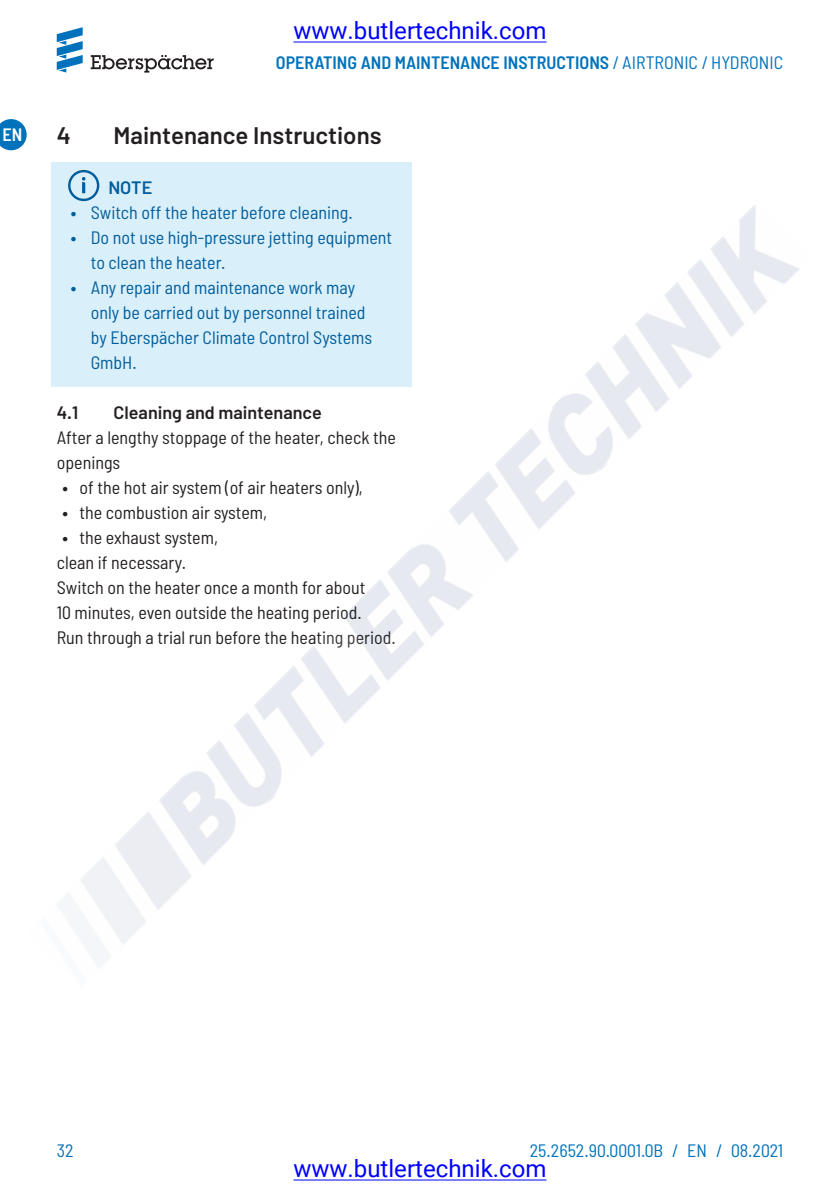
<style>
.page{position:relative;width:840px;height:1191px;background:#fff}
.page>*{position:absolute;margin:0;border:0;box-sizing:border-box;transform-origin:0 0}
.t1{font:24px "Roboto";color:#00f}
.t2{font:600 24px "Barlow";color:#231f20}
.Copy___links{font:semi-condensed 18px/25px "Barlow";color:#231f20}
.t3{font:semi-condensed 18px/25px "Barlow";color:#005d9c}
.t4{font:600 semi-condensed 18px "Barlow";color:#0072bc}
.t5{font:semi-condensed 18px "Barlow";color:#0072bc}
.t6{font:600 18px "Barlow";color:#231f20}
.Hinweis-Box___Headli{font:600 18px "Barlow";color:#005d9c}
.t7{font:600 semi-condensed 18px "Barlow";color:#fff}
.s1{font-weight:400}
.s2{font-weight:600}
</style>
<div class="page">
<svg style="left:0;top:119px;width:27px;height:31px"></svg>
<div style="left:51px;top:162px;width:360px;height:50px;background:#d9effa"></div>
<svg style="left:68px;top:170px;width:31px;height:31px"></svg>
<svg style="left:91px;top:55px;width:122px;height:18px"></svg>
<svg style="left:57px;top:27px;width:26px;height:45px"></svg>
<hr style="left:293px;top:42px;width:253px;height:1px;background:#00f">
<hr style="left:293px;top:1179px;width:253px;height:1px;background:#00f">
<img style="left:51px;top:204px;width:748px;height:763px">
<h1 class="t1" style="left:293px;top:14px;width:254px">www.butlertechnik.com</h1>
<p class="t4" style="left:276px;top:51px;width:508px">OPERATING AND MAINTENANCE INSTRUCTIONS <span class="s1">/ Ai rtroni c / Hydroni c</span></p>
<p class="t7" style="left:2px;top:123px;width:21px">EN</p>
<p class="t2" style="left:57px;top:121px;width:16px">4</p>
<p class="t2" style="left:113px;top:121px;width:269px">Maintenance Instructions</p>
<p class="Hinweis-Box___Headli" style="left:108px;top:176px;width:45px">NOTE</p>
<p class="t3" style="left:71px;top:200px;width:283px"><span class="s2">•</span> Switch off the heater before cleaning.</p>
<p class="t3" style="left:91px;top:225px;width:303px;text-indent:-20px"><span class="s2">•</span> Do not use high-pressure jetting equipment to clean the heater.</p>
<p class="t3" style="left:91px;top:275px;width:283px;text-indent:-20px"><span class="s2">•</span> Any repair and maintenance work may only be carried out by personnel trained by Eberspächer Climate Control Systems<br>GmbH.</p>
<p class="t6" style="left:57px;top:401px;width:23px">4.1</p>
<p class="t6" style="left:113px;top:401px;width:210px">Cleaning and maintenance</p>
<p class="Copy___links" style="left:57px;top:425px;width:340px">After a lengthy stoppage of the heater, check the openings</p>
<p class="Copy___links" style="left:62px;top:475px;width:302px"><span class="s2">•</span> of the hot air system (of air heaters only),</p>
<p class="Copy___links" style="left:62px;top:500px;width:206px"><span class="s2">•</span> the combustion air system,</p>
<p class="Copy___links" style="left:62px;top:525px;width:157px"><span class="s2">•</span> the exhaust system,</p>
<p class="Copy___links" style="left:57px;top:550px;width:131px">clean if necessary.</p>
<p class="Copy___links" style="left:57px;top:575px;width:310px">Switch on the heater once a month for about<br>10 minutes, even outside the heating period.</p>
<p class="Copy___links" style="left:57px;top:625px;width:340px">Run through a trial run before the heating period.</p>
<p class="t5" style="left:57px;top:1139px;width:18px">32</p>
<p class="t5" style="left:529px;top:1139px;width:255px">25.2652.90.0001.0B / EN / 08.2021</p>
<h1 class="t1" style="left:293px;top:1152px;width:254px">www.butlertechnik.com</h1>
</div>
